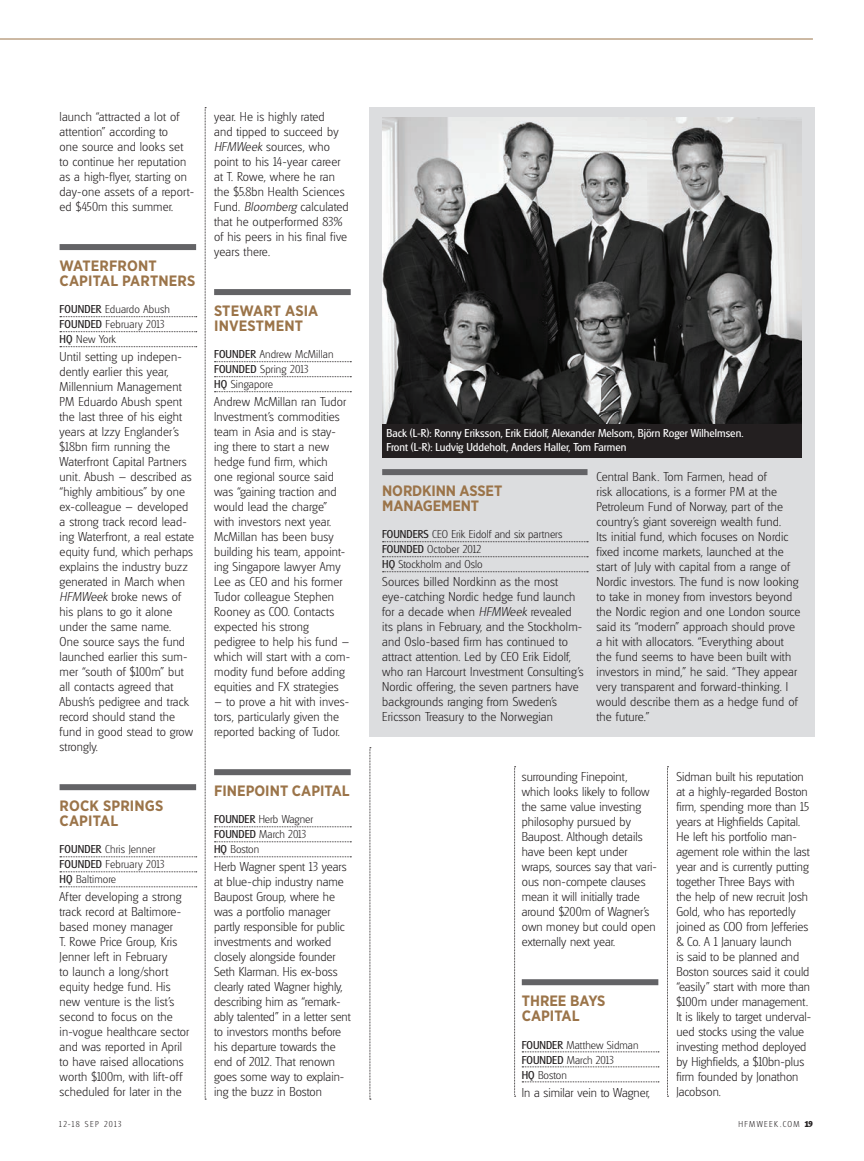
<style>
.page{position:relative;width:864px;height:1161px;background:#fff}
.page>*{position:absolute;margin:0;border:0;box-sizing:border-box;transform-origin:0 0}
.t1{font:700 15px/15px "Gotham Narrow";color:#9b7449}
.t2{font:300 13.5px/15px "Glasgow";letter-spacing:.01em;color:#231f20}
.t3{font:300 12px/15px "Glasgow";color:#231f20}
.t4{font:12px/13.5px "Glasgow";color:#fff}
.t5{font:300 9px "Glasgow";letter-spacing:.15em;color:#231f20}
.s1{font-weight:400}
.s2{font-style:italic}
.s3{font-weight:700}
</style>
<div class="page">
<svg style="left:667px;top:766px;width:1px;height:331px"></svg>
<svg style="left:514px;top:766px;width:1px;height:331px"></svg>
<svg style="left:369px;top:747px;width:2px;height:353px"></svg>
<hr style="left:0;top:39px;width:812px;height:1px;background:#9b7449">
<div style="left:60px;top:244px;width:136px;height:6px;background:#636366"></div>
<svg style="left:60px;top:316px;width:137px;height:1px"></svg>
<svg style="left:60px;top:331px;width:137px;height:1px"></svg>
<svg style="left:60px;top:346px;width:137px;height:1px"></svg>
<div style="left:60px;top:784px;width:136px;height:6px;background:#636366"></div>
<svg style="left:60px;top:856px;width:137px;height:1px"></svg>
<svg style="left:60px;top:871px;width:137px;height:1px"></svg>
<svg style="left:60px;top:886px;width:137px;height:1px"></svg>
<div style="left:214px;top:289px;width:136px;height:6px;background:#636366"></div>
<svg style="left:214px;top:361px;width:137px;height:1px"></svg>
<svg style="left:214px;top:376px;width:137px;height:1px"></svg>
<svg style="left:214px;top:391px;width:137px;height:1px"></svg>
<div style="left:214px;top:769px;width:136px;height:6px;background:#636366"></div>
<svg style="left:214px;top:826px;width:137px;height:1px"></svg>
<svg style="left:214px;top:841px;width:137px;height:1px"></svg>
<svg style="left:214px;top:856px;width:137px;height:1px"></svg>
<div style="left:521px;top:979px;width:137px;height:6px;background:#636366"></div>
<svg style="left:522px;top:1051px;width:136px;height:1px"></svg>
<svg style="left:522px;top:1066px;width:136px;height:1px"></svg>
<svg style="left:522px;top:1081px;width:136px;height:1px"></svg>
<div style="left:369px;top:107px;width:445px;height:629px;background:#dcdddf"></div>
<div style="left:382px;top:469px;width:205px;height:6px;background:#636366"></div>
<svg style="left:382px;top:541px;width:206px;height:1px"></svg>
<svg style="left:382px;top:556px;width:206px;height:1px"></svg>
<svg style="left:382px;top:571px;width:206px;height:1px"></svg>
<img style="left:382px;top:117px;width:419px;height:307px">
<svg style="left:205px;top:107px;width:1px;height:993px"></svg>
<div style="left:382px;top:424px;width:419px;height:34px;background:#231f20"></div>
<p class="t2" style="left:60px;top:110px;width:136px">launch “attracted a lot of attention” according to<br>one source and looks set to continue her reputation as a high-flyer, starting on day-one assets of a report&shy;ed $450m this summer.</p>
<p class="t1" style="left:60px;top:258px;width:137px">WATERFRONT<br>CAPITAL PARTNERS</p>
<p class="t3" style="left:60px;top:302px;width:112px"><span class="s1">FOUNDER</span> Eduardo Abush<br><span class="s1">FOUNDED</span> February 2013<br><span class="s1">HQ</span> New York</p>
<p class="t2" style="left:60px;top:350px;width:136px">Until setting up indepen&shy;dently earlier this year,<br>Millennium Management<br>PM Eduardo Abush spent the last three of his eight years at Izzy Englander’s $18bn firm running the<br>Waterfront Capital Partners unit. Abush – described as “highly ambitious” by one ex-colleague – developed a strong track record lead&shy;ing Waterfront, a real estate equity fund, which perhaps explains the industry buzz generated in March when<br><span class="s2">HFMWeek</span> broke news of his plans to go it alone under the same name.<br>One source says the fund launched earlier this sum&shy;mer “south of $100m” but all contacts agreed that<br>Abush’s pedigree and track record should stand the fund in good stead to grow strongly.</p>
<p class="t1" style="left:60px;top:798px;width:105px">ROCK SPRINGS<br>CAPITAL</p>
<p class="t3" style="left:60px;top:842px;width:106px"><span class="s1">FOUNDER</span> Chris Jenner<br><span class="s1">FOUNDED</span> February 2013<br><span class="s1">HQ</span> Baltimore</p>
<p class="t2" style="left:60px;top:890px;width:131px">After developing a strong track record at Baltimore&shy;based money manager<br>T. Rowe Price Group, Kris<br>Jenner left in February<br>to launch a long/short equity hedge fund. His new venture is the list’s second to focus on the in-vogue healthcare sector and was reported in April to have raised allocations worth $100m, with lift-off scheduled for later in the</p>
<p class="t2" style="left:214px;top:110px;width:136px">year. He is highly rated<br>and tipped to succeed by<br><span class="s2">HFMWeek</span> sources, who point to his 14-year career at T. Rowe, where he ran the $5.8bn Health Sciences<br>Fund. <span class="s2">Bloomberg</span> calculated that he outperformed 83% of his peers in his final five years there.</p>
<p class="t1" style="left:214px;top:303px;width:106px">STEWART ASIA<br>INVESTMENT</p>
<p class="t3" style="left:214px;top:347px;width:121px"><span class="s1">FOUNDER</span> Andrew McMillan<br><span class="s1">FOUNDED</span> Spring 2013<br><span class="s1">HQ</span> Singapore</p>
<p class="t2" style="left:214px;top:395px;width:137px">Andrew McMillan ran Tudor<br>Investment’s commodities team in Asia and is stay&shy;ing there to start a new hedge fund firm, which<br>one regional source said was “gaining traction and would lead the charge” with investors next year.<br>McMillan has been busy building his team, appoint&shy;ing Singapore lawyer Amy<br>Lee as CEO and his former<br>Tudor colleague Stephen<br>Rooney as COO. Contacts expected his strong pedigree to help his fund – which will start with a com&shy;modity fund before adding equities and FX strategies</p>
<p class="t2" style="left:214px;top:695px;width:137px">– to prove a hit with inves&shy;tors, particularly given the reported backing of Tudor.</p>
<p class="t1" style="left:214px;top:783px;width:137px">FINEPOINT CAPITAL</p>
<p class="t3" style="left:214px;top:812px;width:100px"><span class="s1">FOUNDER</span> Herb Wagner<br><span class="s1">FOUNDED</span> March 2013<br><span class="s1">HQ</span> Boston</p>
<p class="t2" style="left:214px;top:860px;width:138px">Herb Wagner spent 13 years at blue-chip industry name<br>Baupost Group, where he was a portfolio manager partly responsible for public investments and worked closely alongside founder<br>Seth Klarman. His ex-boss clearly rated Wagner highly, describing him as “remark&shy;ably talented” in a letter sent to investors months before his departure towards the end of 2012. That renown goes some way to explain&shy;ing the buzz in Boston</p>
<p class="t4" style="left:386px;top:427px;width:358px">Back (L-R): Ronny Eriksson, Erik Eidolf, Alexander Melsom, Björn Roger Wilhelmsen.<br>Front (L-R): Ludvig Uddeholt, Anders Haller, Tom Farmen</p>
<p class="t1" style="left:382px;top:483px;width:121px">NORDKINN ASSET<br>MANAGEMENT</p>
<p class="t3" style="left:382px;top:527px;width:182px"><span class="s1">FOUNDERS</span> CEO Erik Eidolf and six partners<br><span class="s1">FOUNDED</span> October 2012<br><span class="s1">HQ</span> Stockholm and Oslo</p>
<p class="t2" style="left:382px;top:575px;width:203px">Sources billed Nordkinn as the most eye-catching Nordic hedge fund launch for a decade when <span class="s2">HFMWeek</span> revealed its plans in February, and the Stockholm&shy;and Oslo-based firm has continued to attract attention. Led by CEO Erik Eidolf, who ran Harcourt Investment Consulting’s Nordic offering, the seven partners have backgrounds ranging from Sweden’s Ericsson Treasury to the Norwegian</p>
<p class="t2" style="left:596px;top:470px;width:205px">Central Bank. Tom Farmen, head of<br>risk allocations, is a former PM at the Petroleum Fund of Norway, part of the country’s giant sovereign wealth fund.<br>Its initial fund, which focuses on Nordic fixed income markets, launched at the start of July with capital from a range of Nordic investors. The fund is now looking to take in money from investors beyond the Nordic region and one London source said its “modern” approach should prove a hit with allocators. “Everything about the fund seems to have been built with investors in mind,” he said. “They appear very transparent and forward-thinking. I would describe them as a hedge fund of the future.”</p>
<p class="t2" style="left:521px;top:770px;width:136px">surrounding Finepoint, which looks likely to follow the same value investing philosophy pursued by<br>Baupost. Although details have been kept under wraps, sources say that vari&shy;ous non-compete clauses mean it will initially trade around $200m of Wagner’s own money but could open externally next year.</p>
<p class="t1" style="left:521px;top:993px;width:85px">THREE BAYS<br>CAPITAL</p>
<p class="t3" style="left:521px;top:1037px;width:118px"><span class="s1">FOUNDER</span> Matthew Sidman<br><span class="s1">FOUNDED</span> March 2013<br><span class="s1">HQ</span> Boston</p>
<p class="t2" style="left:521px;top:1085px;width:130px">In a similar vein to Wagner,</p>
<p class="t2" style="left:676px;top:770px;width:136px">Sidman built his reputation at a highly-regarded Boston firm, spending more than 15 years at Highfields Capital.<br>He left his portfolio man&shy;agement role within the last year and is currently putting together Three Bays with the help of new recruit Josh<br>Gold, who has reportedly joined as COO from Jefferies &amp; Co. A 1 January launch<br>is said to be planned and<br>Boston sources said it could “easily” start with more than $100m under management.<br>It is likely to target underval&shy;ued stocks using the value investing method deployed by Highfields, a $10bn-plus firm founded by Jonathon<br>Jacobson.</p>
<p class="t5" style="left:59px;top:1118px;width:64px">12-18 SEP 2013</p>
<p class="t5" style="left:738px;top:1118px;width:76px">HFMWEEK.COM <span class="s3">19</span></p>
</div>
